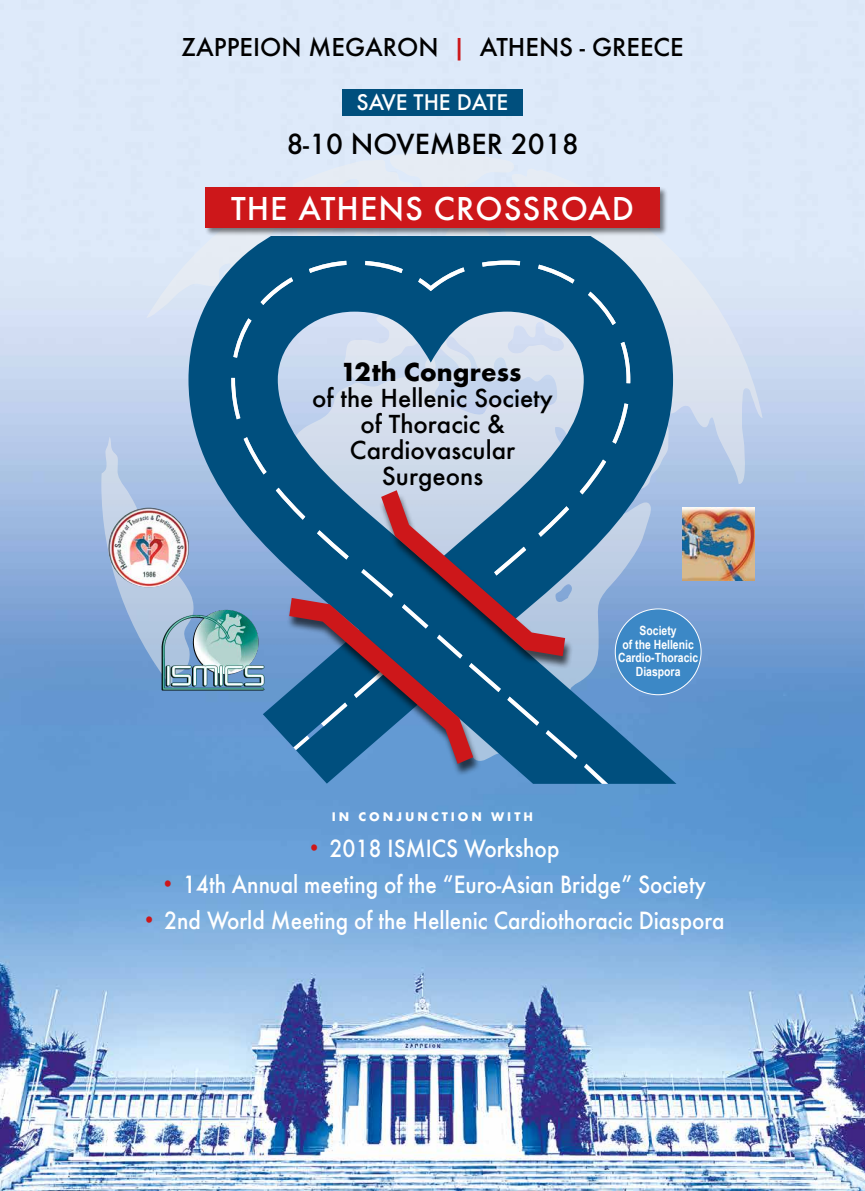
<style>
.page{position:relative;width:865px;height:1191px;background:#fff}
.page>*{position:absolute;margin:0;border:0;box-sizing:border-box;transform-origin:0 0}
.t1{font:500 34.5px "Futura Greek";letter-spacing:.03em;color:#fff}
.t2{font:500 30.4px "Futura Greek";color:#000}
.t3{font:500 27.2px/26.2px "Futura Greek";color:#000;text-align:center}
.t4{font:700 27.2px "Futura Greek";color:#000}
.t5{font:500 27px "Futura Greek";color:#000}
.t6{font:500 26px "Futura Greek";color:#fff;scale:.9 1}
.t7{font:500 23.6px "Futura Greek";color:#fff}
.t8{font:700 13px "Futura Greek";letter-spacing:.22em;color:#fff}
.t9{font:700 12.7px/13.6px "Arial Narrow";color:#fff;text-align:center}
.s1{color:#cd171a}
.s2{font-size:33px;color:#cd171a}
</style>
<div class="page">
<img style="left:0;top:0;width:865px;height:1191px">
<svg style="left:101px;top:435px;width:87px;height:253px;background:#9ebade"></svg>
<svg style="left:520px;top:168px;width:242px;height:594px;background:#b2c9e7"></svg>
<svg style="left:188px;top:237px;width:488px;height:547px;background:#6c98be"></svg>
<svg style="left:538px;top:265px;width:36px;height:18px"></svg>
<svg style="left:612px;top:403px;width:16px;height:41px"></svg>
<svg style="left:588px;top:292px;width:28px;height:33px"></svg>
<svg style="left:620px;top:342px;width:10px;height:41px"></svg>
<svg style="left:244px;top:437px;width:22px;height:37px"></svg>
<svg style="left:231px;top:378px;width:9px;height:41px"></svg>
<svg style="left:146px;top:153px;width:374px;height:218px;background:#7ba4c0"></svg>
<div style="left:342px;top:90px;width:181px;height:26px;background:#004f7d"></div>
<img style="left:158px;top:608px;width:108px;height:87px">
<img style="left:108px;top:507px;width:81px;height:80px">
<div style="left:615px;top:609px;width:86px;height:85px;background:#3c88c6;border-radius:50%"></div>
<img style="left:682px;top:507px;width:72px;height:74px">
<div style="left:204px;top:187px;width:464px;height:50px;background:#000;opacity:.5"></div>
<div style="left:205px;top:188px;width:454px;height:40px;background:#cd171a"></div>
<svg style="left:276px;top:459px;width:332px;height:325px;background:#466e95"></svg>
<p class="t5" style="left:181px;top:32px;width:504px">ZAPPEION MEGARON <span class="s1">|</span> ATHENS - GREECE</p>
<p class="t7" style="left:356px;top:88px;width:153px">SAVE THE DATE</p>
<p class="t2" style="left:286px;top:126px;width:294px">8-10 NOVEMBER 2018</p>
<h1 class="t1" style="left:231px;top:189px;width:404px">THE ATHENS CROSSROAD</h1>
<p class="t4" style="left:340px;top:355px;width:184px">12th Congress</p>
<p class="t3" style="left:312px;top:384px;width:242px">of the Hellenic Society of Thoracic &amp;<br>Cardiovascular<br>Surgeons</p>
<p class="t9" style="left:618px;top:623px;width:81px">Society<br>of the Hellenic<br>Cardio-Thoracic<br>Diaspora</p>
<p class="t8" style="left:332px;top:808px;width:203px">IN CONJUNCTION WITH</p>
<p class="t6" style="left:305px;top:833px;width:283px"><span class="s2">•</span> 2018 ISMICS Workshop</p>
<p class="t6" style="left:159px;top:869px;width:609px"><span class="s2">•</span> 14th Annual meeting of the “Euro-Asian Bridge” Society</p>
<p class="t6" style="left:140px;top:905px;width:650px"><span class="s2">•</span> 2nd World Meeting of the Hellenic Cardiothoracic Diaspora</p>
</div>
